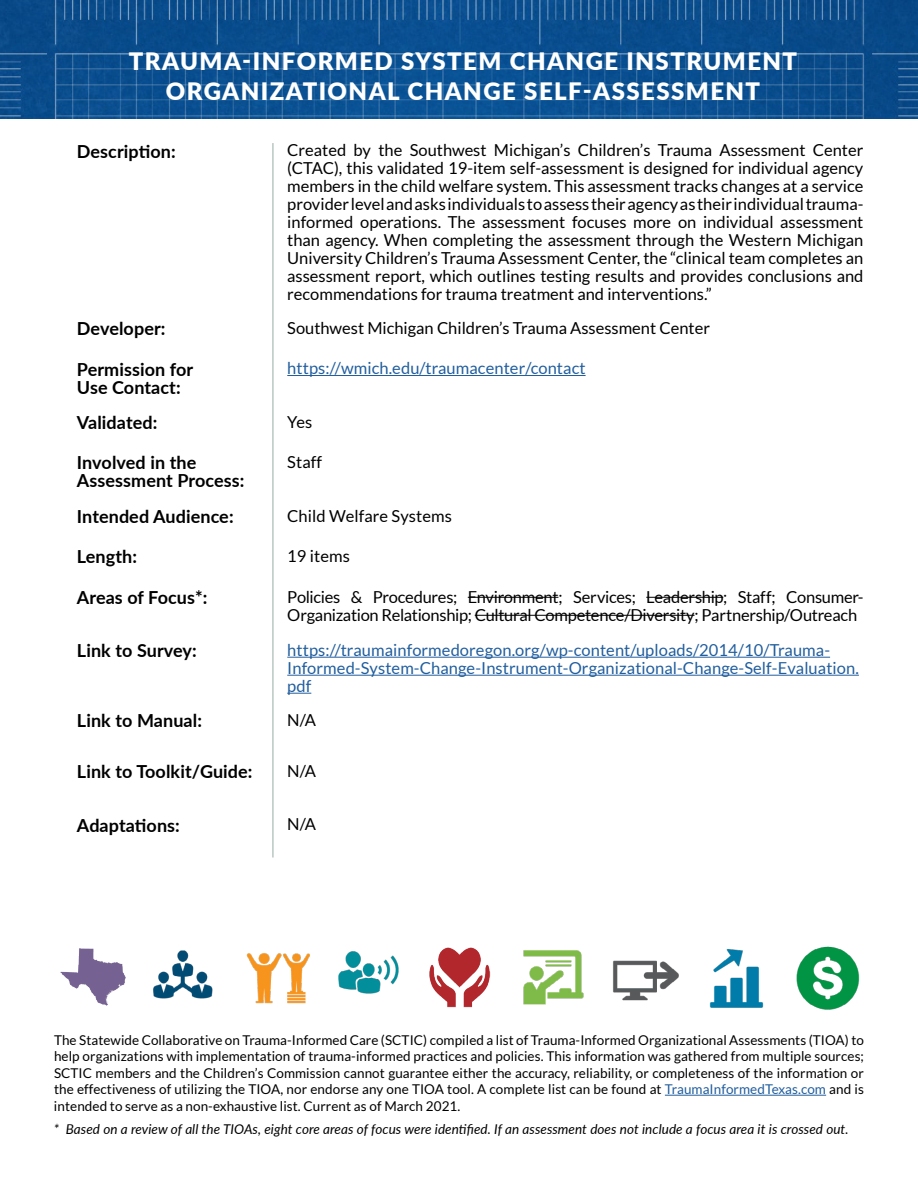
<style>
.page{position:relative;width:918px;height:1188px;background:#fff}
.page>*{position:absolute;margin:0;border:0;box-sizing:border-box;transform-origin:0 0}
.t1{font:900 24px/30px "Lato";letter-spacing:.06em;color:#fff;text-align:center}
.t2{font:700 18px/18px "Lato";letter-spacing:.005em;color:#000}
.t3{font:16.5px/18px "Lato";letter-spacing:-.01em;color:#000;text-align:justify}
.t4{font:16.5px/18px "Lato";letter-spacing:.005em;color:#215e9e}
.t5{font:13.5px/16.5px "Lato";letter-spacing:.005em;color:#000;text-align:justify}
.t6{font:italic 13.5px "Lato";letter-spacing:.005em;color:#000}
.s1{color:#215e9e}
</style>
<div class="page">
<hr style="left:287px;top:375px;width:299px;height:1px;background:#215e9e">
<hr style="left:468px;top:597px;width:90px;height:1px;background:#000">
<hr style="left:646px;top:597px;width:77px;height:1px;background:#000">
<hr style="left:475px;top:615px;width:220px;height:1px;background:#000">
<hr style="left:287px;top:657px;width:543px;height:1px;background:#215e9e">
<hr style="left:287px;top:675px;width:572px;height:1px;background:#215e9e">
<svg style="left:287px;top:693px;width:24px;height:1px"></svg>
<img style="left:0;top:0;width:918px;height:118px">
<img style="left:61px;top:949px;width:65px;height:57px">
<img style="left:153px;top:950px;width:60px;height:49px">
<img style="left:246px;top:953px;width:63px;height:51px">
<img style="left:338px;top:951px;width:61px;height:43px">
<img style="left:429px;top:947px;width:62px;height:61px">
<img style="left:523px;top:950px;width:61px;height:55px">
<img style="left:709px;top:949px;width:55px;height:59px">
<img style="left:613px;top:960px;width:66px;height:41px">
<img style="left:796px;top:946px;width:64px;height:64px">
<hr style="left:272px;top:143px;width:2px;height:715px;background:#bac7c2">
<hr style="left:665px;top:1095px;width:161px;height:1px;background:#215e9e">
<h1 class="t1" style="left:129px;top:46px;width:670px">TRAUMA-INFORMED SYSTEM CHANGE INSTRUMENT<br>ORGANIZATIONAL CHANGE SELF-ASSESSMENT</h1>
<p class="t2" style="left:77px;top:141px;width:100px">Description:</p>
<p class="t3" style="left:287px;top:141px;width:578px">Created by the Southwest Michigan’s Children’s Trauma Assessment Center (CTAC), this validated 19-item self-assessment is designed for individual agency members in the child welfare system. This assessment tracks changes at a service provider level and asks individuals to assess their agency as their individual trauma&shy;informed operations. The assessment focuses more on individual assessment than agency. When completing the assessment through the Western Michigan University Children’s Trauma Assessment Center, the “clinical team completes an assessment report, which outlines testing results and provides conclusions and recommendations for trauma treatment and interventions.”</p>
<p class="t2" style="left:77px;top:319px;width:90px">Developer:</p>
<p class="t3" style="left:287px;top:319px;width:424px">Southwest Michigan Children’s Trauma Assessment Center</p>
<p class="t2" style="left:77px;top:359px;width:118px">Permission for<br>Use Contact:</p>
<p class="t4" style="left:287px;top:359px;width:300px">https://wmich.edu/traumacenter/contact</p>
<p class="t2" style="left:77px;top:412px;width:82px">Validated:</p>
<p class="t3" style="left:287px;top:413px;width:27px">Yes</p>
<p class="t2" style="left:77px;top:453px;width:169px">Involved in the<br>Assessment Process:</p>
<p class="t3" style="left:287px;top:453px;width:36px">Staff</p>
<p class="t2" style="left:77px;top:507px;width:158px">Intended Audience:</p>
<p class="t3" style="left:287px;top:507px;width:166px">Child Welfare Systems</p>
<p class="t2" style="left:77px;top:547px;width:62px">Length:</p>
<p class="t3" style="left:287px;top:547px;width:64px">19 items</p>
<p class="t2" style="left:77px;top:588px;width:132px">Areas of Focus*:</p>
<p class="t3" style="left:287px;top:588px;width:578px">Policies &amp; Procedures; Environment; Services; Leadership; Staff; Consumer-<br>Organization Relationship; Cultural Competence/Diversity; Partnership/Outreach</p>
<p class="t2" style="left:77px;top:641px;width:121px">Link to Survey:</p>
<p class="t4" style="left:287px;top:641px;width:573px">https://traumainformedoregon.org/wp-content/uploads/2014/10/Trauma-<br>Informed-System-Change-Instrument-Organizational-Change-Self-Evaluation. pdf</p>
<p class="t2" style="left:77px;top:710px;width:127px">Link to Manual:</p>
<p class="t3" style="left:287px;top:710px;width:30px">N/A</p>
<p class="t2" style="left:77px;top:762px;width:177px">Link to Toolkit/Guide:</p>
<p class="t3" style="left:287px;top:762px;width:30px">N/A</p>
<p class="t2" style="left:77px;top:815px;width:104px">Adaptations:</p>
<p class="t3" style="left:287px;top:815px;width:30px">N/A</p>
<p class="t5" style="left:54px;top:1032px;width:812px">The Statewide Collaborative on Trauma-Informed Care (SCTIC) compiled a list of Trauma-Informed Organizational Assessments (TIOA) to help organizations with implementation of trauma-informed practices and policies. This information was gathered from multiple sources; SCTIC members and the Children’s Commission cannot guarantee either the accuracy, reliability, or completeness of the information or the effectiveness of utilizing the TIOA, nor endorse any one TIOA tool. A complete list can be found at <span class="s1">TraumaInformedTexas.com</span> and is intended to serve as a non-exhaustive list. Current as of March 2021.</p>
<p class="t6" style="left:54px;top:1119px;width:796px">* Based on a review of all the TIOAs, eight core areas of focus were identified. If an assessment does not include a focus area it is crossed out.</p>
</div>
